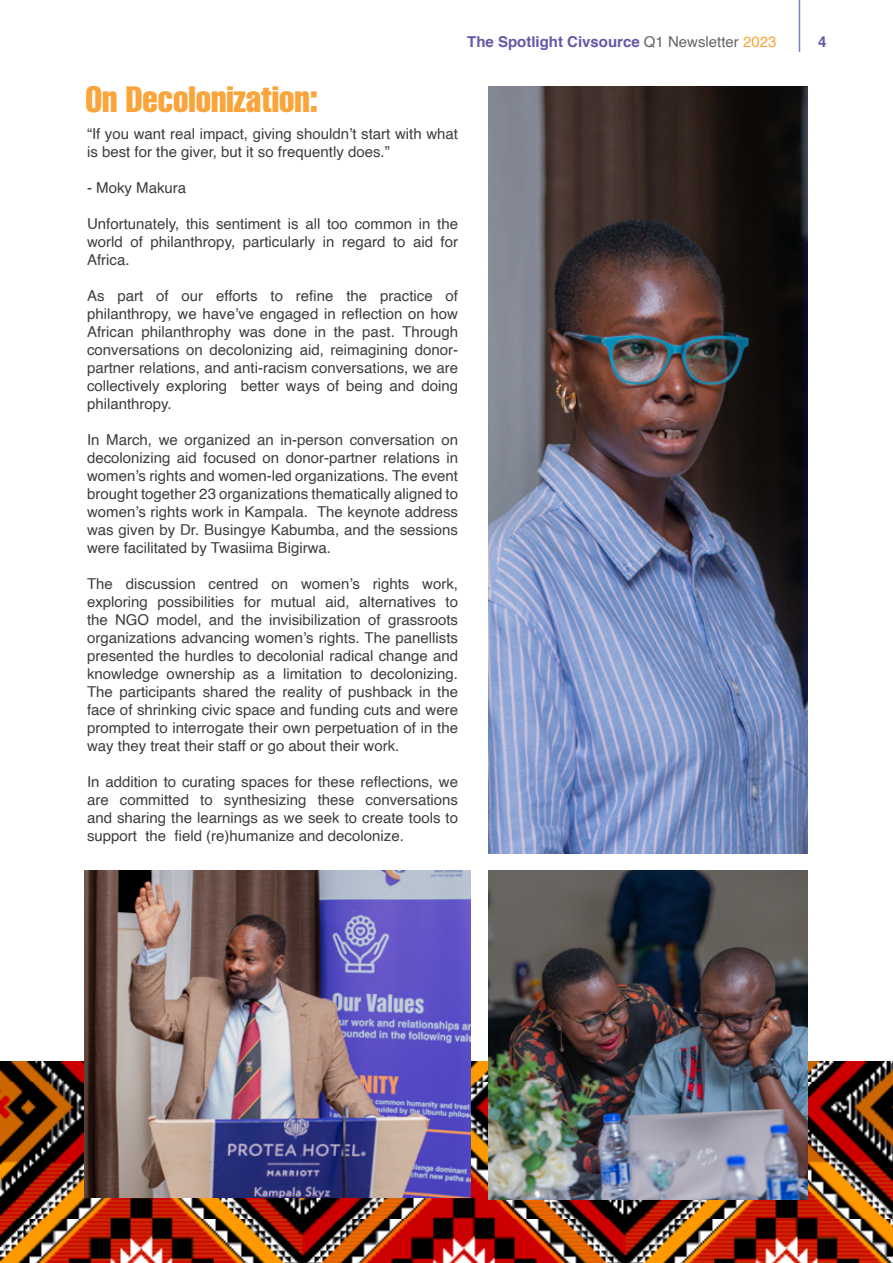
<style>
.page{position:relative;width:893px;height:1263px;background:#fff}
.page>*{position:absolute;margin:0;border:0;box-sizing:border-box;transform-origin:0 0}
.t1{font:extra-condensed 36px "Helvetica";color:#faa53b}
.t2{font:15px/18px "Helvetica";color:#3d3c3e;text-align:justify}
.t3{font:700 15px "Helvetica";color:#6459a7}
.s1{font-weight:400;color:#656669}
.s2{font-weight:400;color:#faa53b}
</style>
<div class="page">
<img style="left:0;top:1062px;width:893px;height:201px">
<img style="left:488px;top:86px;width:320px;height:767px">
<img style="left:84px;top:870px;width:386px;height:328px">
<img style="left:488px;top:870px;width:320px;height:329px">
<hr style="left:799px;top:0;width:1px;height:52px;background:#7580cb">
<p class="t3" style="left:467px;top:30px;width:311px">The Spotlight Civsource <span class="s1">Q1 Newsletter</span> <span class="s2">2023</span></p>
<p class="t3" style="left:818px;top:30px;width:10px">4</p>
<h1 class="t1" style="left:86px;top:76px;width:234px">On Decolonization:</h1>
<p class="t2" style="left:87px;top:125px;width:373px">“If you want real impact, giving shouldn’t start with what is best for the giver, but it so frequently does.”</p>
<p class="t2" style="left:87px;top:179px;width:101px">- Moky Makura</p>
<p class="t2" style="left:87px;top:215px;width:373px">Unfortunately, this sentiment is all too common in the world of philanthropy, particularly in regard to aid for Africa.</p>
<p class="t2" style="left:87px;top:287px;width:373px">As part of our efforts to refine the practice of philanthropy, we have’ve engaged in reflection on how African philanthrophy was done in the past. Through conversations on decolonizing aid, reimagining donor&shy;partner relations, and anti-racism conversations, we are collectively exploring better ways of being and doing philanthropy.</p>
<p class="t2" style="left:87px;top:431px;width:373px">In March, we organized an in-person conversation on decolonizing aid focused on donor-partner relations in women’s rights and women-led organizations. The event brought together 23 organizations thematically aligned to women’s rights work in Kampala. The keynote address was given by Dr. Busingye Kabumba, and the sessions were facilitated by Twasiima Bigirwa.</p>
<p class="t2" style="left:87px;top:575px;width:373px">The discussion centred on women’s rights work, exploring possibilities for mutual aid, alternatives to the NGO model, and the invisibilization of grassroots organizations advancing women’s rights. The panellists presented the hurdles to decolonial radical change and knowledge ownership as a limitation to decolonizing.<br>The participants shared the reality of pushback in the face of shrinking civic space and funding cuts and were prompted to interrogate their own perpetuation of in the way they treat their staff or go about their work.</p>
<p class="t2" style="left:87px;top:773px;width:373px">In addition to curating spaces for these reflections, we are committed to synthesizing these conversations and sharing the learnings as we seek to create tools to support the field (re)humanize and decolonize.</p>
</div>
